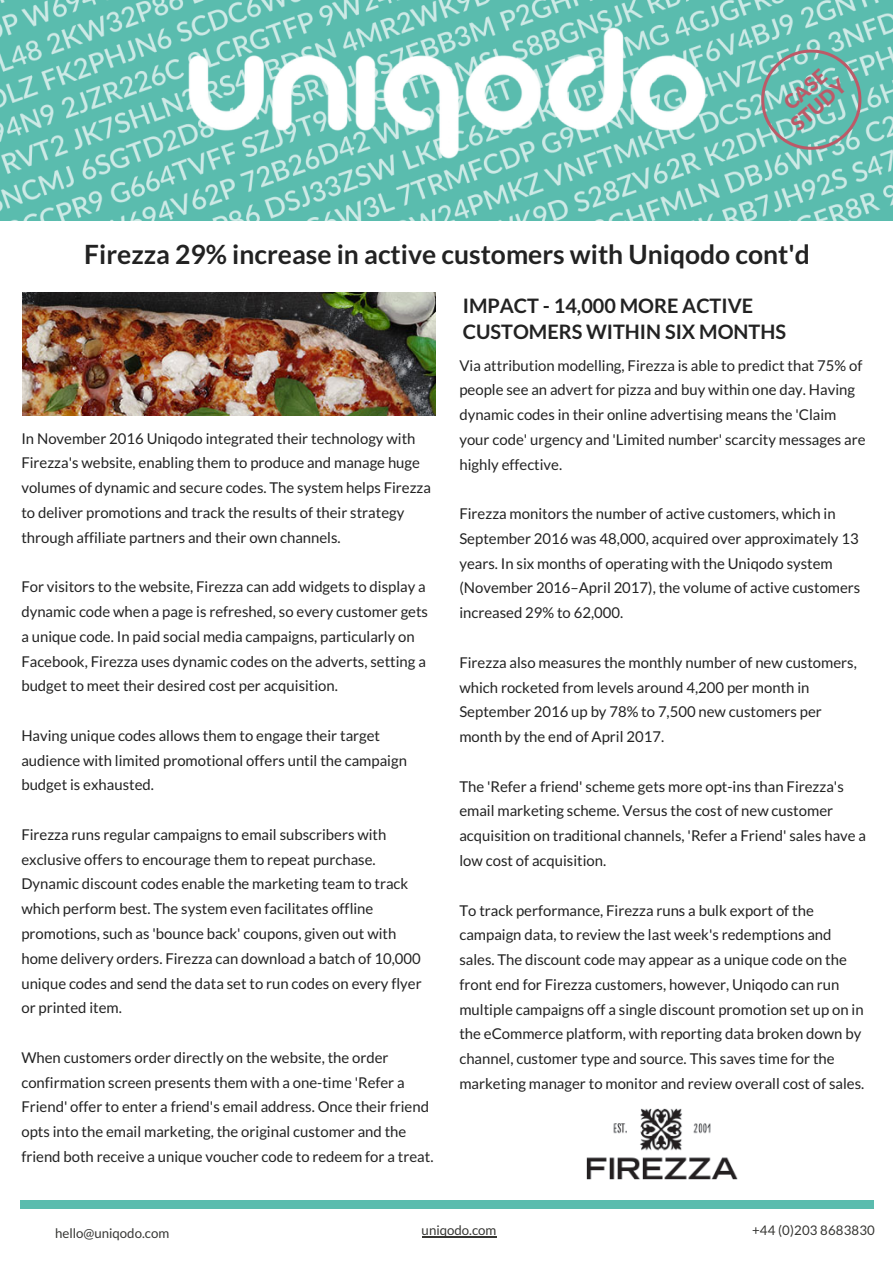
<style>
.page{position:relative;width:893px;height:1263px;background:#fff}
.page>*{position:absolute;margin:0;border:0;box-sizing:border-box;transform-origin:0 0}
.t1{font:700 26.55px "Lato";color:#222}
.t2{font:700 19.8px/26px "Lato";color:#222}
.t3{font:900 19.8px/20.2px "Lato";color:#bc5a68;text-align:center}
.t4{font:14.85px/24.8px "Lato";color:#222}
.t5{font:13.2px "Lato";color:#363633}
</style>
<div class="page">
<hr style="left:422px;top:1236px;width:74px;height:2px;background:#363633">
<img style="left:0;top:0;width:893px;height:221px">
<svg style="left:761px;top:50px;width:100px;height:100px;background:#78bbb2"></svg>
<div style="left:21px;top:1200px;width:49px;height:9px;background:#5abcae"></div>
<div style="left:824px;top:1200px;width:49px;height:9px;background:#5abcae"></div>
<div style="left:68px;top:1200px;width:339px;height:9px;background:#5abcae"></div>
<div style="left:406px;top:1200px;width:338px;height:9px;background:#5abcae"></div>
<div style="left:743px;top:1200px;width:83px;height:9px;background:#5abcae"></div>
<img style="left:23px;top:293px;width:413px;height:122px">
<img style="left:587px;top:1108px;width:151px;height:71px">
<h2 class="t3" style="left:773px;top:103px;width:68px;rotate:-41deg">CASE<br>STUDY</h2>
<h1 class="t1" style="left:84px;top:239px;width:727px">Firezza 29% increase in active customers with Uniqodo cont'd</h1>
<p class="t4" style="left:21px;top:426px;width:411px">In November 2016 Uniqodo integrated their technology with Firezza's website, enabling them to produce and manage huge volumes of dynamic and secure codes. The system helps Firezza to deliver promotions and track the results of their strategy through affiliate partners and their own channels.</p>
<p class="t4" style="left:21px;top:574px;width:408px">For visitors to the website, Firezza can add widgets to display a dynamic code when a page is refreshed, so every customer gets a unique code. In paid social media campaigns, particularly on Facebook, Firezza uses dynamic codes on the adverts, setting a budget to meet their desired cost per acquisition.</p>
<p class="t4" style="left:21px;top:723px;width:387px">Having unique codes allows them to engage their target audience with limited promotional offers until the campaign budget is exhausted.</p>
<p class="t4" style="left:21px;top:822px;width:402px">Firezza runs regular campaigns to email subscribers with exclusive offers to encourage them to repeat purchase.<br>Dynamic discount codes enable the marketing team to track which perform best. The system even facilitates offline promotions, such as 'bounce back' coupons, given out with home delivery orders. Firezza can download a batch of 10,000 unique codes and send the data set to run codes on every flyer or printed item.</p>
<p class="t4" style="left:21px;top:1045px;width:414px">When customers order directly on the website, the order confirmation screen presents them with a one-time 'Refer a Friend' offer to enter a friend's email address. Once their friend opts into the email marketing, the original customer and the friend both receive a unique voucher code to redeem for a treat.</p>
<h2 class="t2" style="left:463px;top:292px;width:325px">IMPACT - 14,000 MORE ACTIVE<br>CUSTOMERS WITHIN SIX MONTHS</h2>
<p class="t4" style="left:459px;top:353px;width:408px">Via attribution modelling, Firezza is able to predict that 75% of people see an advert for pizza and buy within one day. Having dynamic codes in their online advertising means the 'Claim your code' urgency and 'Limited number' scarcity messages are highly effective.</p>
<p class="t4" style="left:459px;top:501px;width:402px">Firezza monitors the number of active customers, which in September 2016 was 48,000, acquired over approximately 13 years. In six months of operating with the Uniqodo system (November 2016–April 2017), the volume of active customers increased 29% to 62,000.</p>
<p class="t4" style="left:459px;top:650px;width:399px">Firezza also measures the monthly number of new customers, which rocketed from levels around 4,200 per month in September 2016 up by 78% to 7,500 new customers per month by the end of April 2017.</p>
<p class="t4" style="left:459px;top:774px;width:408px">The 'Refer a friend' scheme gets more opt-ins than Firezza's email marketing scheme. Versus the cost of new customer acquisition on traditional channels, 'Refer a Friend' sales have a low cost of acquisition.</p>
<p class="t4" style="left:459px;top:898px;width:406px">To track performance, Firezza runs a bulk export of the campaign data, to review the last week's redemptions and sales. The discount code may appear as a unique code on the front end for Firezza customers, however, Uniqodo can run multiple campaigns off a single discount promotion set up on in the eCommerce platform, with reporting data broken down by channel, customer type and source. This saves time for the marketing manager to monitor and review overall cost of sales.</p>
<p class="t5" style="left:55px;top:1225px;width:116px">hello@uniqodo.com</p>
<p class="t5" style="left:422px;top:1223px;width:76px">uniqodo.com</p>
<p class="t5" style="left:752px;top:1223px;width:124px">+44 (0)203 8683830</p>
</div>
